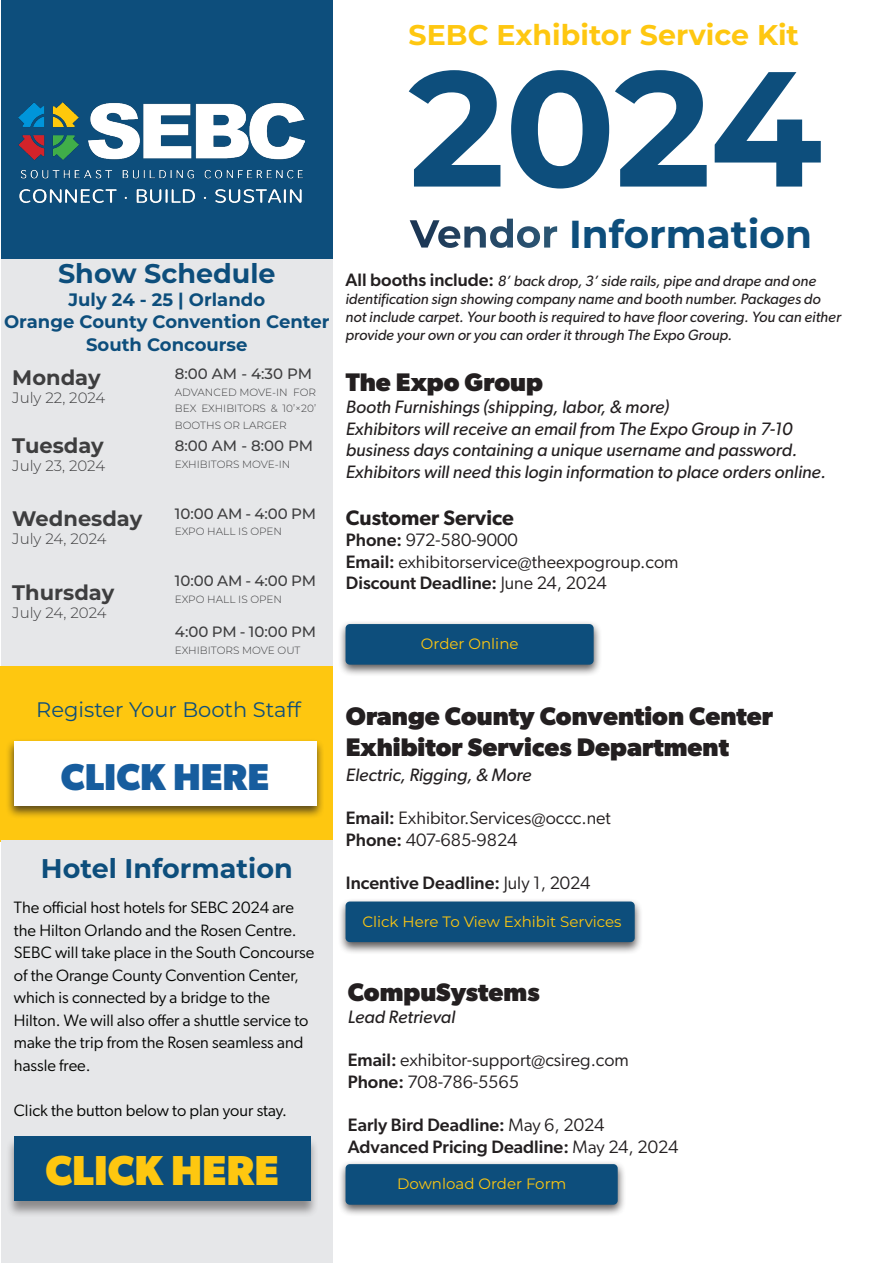
<style>
.page{position:relative;width:893px;height:1263px;background:#fff}
.page>*{position:absolute;margin:0;border:0;box-sizing:border-box;transform-origin:0 0}
.t1{font:700 163.5px "Montserrat";color:#0d4e7c}
.t2{font:700 42px "Gibson";color:#fec710}
.t3{font:700 39px "Montserrat";color:#0d4e7c}
.t4{font:700 37.5px "Gibson";color:#175d9e}
.t5{font:700 28.5px "Montserrat";color:#fec710}
.t6{font:700 27px "Montserrat";color:#0d4e7c}
.t7{font:700 25.5px/30.6px "Gibson";color:#231f20}
.t8{font:700 21px "Montserrat";color:#3e3e3f}
.t9{font:21px "Montserrat";color:#0d4e7c}
.t10{font:600 21px "Gibson";color:#231f20}
.t11{font:italic 18px/21.6px "Gibson";color:#231f20}
.t12{font:18px/21.6px "Gibson";color:#231f20}
.t13{font:500 18px/21.6px "Gibson";color:#231f20}
.t14{font:700 18px/22.5px "Montserrat";color:#0d4e7c;text-align:center}
.t15{font:16.5px/22.5px "Gibson";color:#040503}
.t16{font:italic 15px/18px "Gibson";color:#231f20}
.t17{font:500 15px "Montserrat";color:#3e3e3f}
.t18{font:15px "Montserrat";color:#fec710}
.t19{font:300 15px "Montserrat";color:#3e3e3f}
.t20{font:300 10.5px/16.5px "Montserrat";color:#3e3e3f;text-align:justify}
.s1{color:#fff}
.s2{font-weight:500;font-style:normal;font-size:18px}
.s3{font-weight:500}
.s4{font-weight:400}
</style>
<div class="page">
<div style="left:1px;top:259px;width:332px;height:407px;background:#e6e7e9"></div>
<div style="left:1px;top:0;width:332px;height:259px;background:#0d4e7c"></div>
<div style="left:0;top:666px;width:333px;height:175px;background:#fec710"></div>
<div style="left:6px;top:738px;width:318px;height:81px;background:#231f20;opacity:.75"></div>
<div style="left:14px;top:742px;width:302px;height:64px;background:#fff"></div>
<img style="left:18px;top:102px;width:286px;height:101px">
<div style="left:1px;top:841px;width:332px;height:422px;background:#e6e7e9"></div>
<div style="left:6px;top:1137px;width:312px;height:80px;background:#231f20;opacity:.46"></div>
<div style="left:14px;top:1136px;width:296px;height:65px;background:#0d4e7c"></div>
<div style="left:337px;top:897px;width:306px;height:58px;background:#231f20;opacity:.75"></div>
<div style="left:346px;top:901px;width:289px;height:41px;background:#0d4e7c;border-radius:4px"></div>
<div style="left:337px;top:1160px;width:289px;height:57px;background:#231f20;opacity:.75"></div>
<div style="left:346px;top:1164px;width:272px;height:41px;background:#0d4e7c;border-radius:4px"></div>
<div style="left:337px;top:620px;width:265px;height:57px;background:#231f20;opacity:.75"></div>
<div style="left:346px;top:624px;width:248px;height:41px;background:#0d4e7c;border-radius:4px"></div>
<h3 class="t6" style="left:58px;top:254px;width:219px">Show Schedule</h3>
<p class="t14" style="left:4px;top:287px;width:327px">July 24 - 25 | Orlando<br>Orange County Convention Center<br>South Concourse</p>
<p class="t8" style="left:12px;top:363px;width:90px">Monday</p>
<p class="t19" style="left:12px;top:388px;width:95px">July 22, 2024</p>
<p class="t8" style="left:12px;top:430px;width:93px">Tuesday</p>
<p class="t19" style="left:12px;top:455px;width:94px">July 23, 2024</p>
<p class="t8" style="left:12px;top:504px;width:131px">Wednesday</p>
<p class="t19" style="left:12px;top:529px;width:96px">July 24, 2024</p>
<p class="t8" style="left:12px;top:577px;width:103px">Thursday</p>
<p class="t19" style="left:12px;top:602px;width:96px">July 24, 2024</p>
<p class="t17" style="left:175px;top:364px;width:139px">8:00 AM - 4:30 PM</p>
<p class="t20" style="left:175px;top:384px;width:143px">ADVANCED MOVE-IN FOR BEX EXHIBITORS &amp; 10’×20’ BOOTHS OR LARGER</p>
<p class="t17" style="left:175px;top:436px;width:140px">8:00 AM - 8:00 PM</p>
<p class="t20" style="left:175px;top:456px;width:117px">EXHIBITORS MOVE-IN</p>
<p class="t17" style="left:175px;top:503px;width:143px">10:00 AM - 4:00 PM</p>
<p class="t20" style="left:175px;top:523px;width:109px">EXPO HALL IS OPEN</p>
<p class="t17" style="left:175px;top:571px;width:143px">10:00 AM - 4:00 PM</p>
<p class="t20" style="left:175px;top:591px;width:109px">EXPO HALL IS OPEN</p>
<p class="t17" style="left:175px;top:622px;width:143px">4:00 PM - 10:00 PM</p>
<p class="t20" style="left:175px;top:642px;width:127px">EXHIBITORS MOVE OUT</p>
<h3 class="t5" style="left:409px;top:14px;width:392px">SEBC Exhibitor Service Kit</h3>
<h1 class="t1" style="left:409px;top:11px;width:415px">2024</h1>
<h3 class="t3" style="left:410px;top:206px;width:404px"><span class="s1">Vendor</span> Information</h3>
<p class="t16" style="left:346px;top:272px;width:497px"><span class="s2">All booths include:</span> 8’ back drop, 3’ side rails, pipe and drape and one identification sign showing company name and booth number. Packages do not include carpet. Your booth is required to have floor covering. You can either provide your own or you can order it through The Expo Group.</p>
<h3 class="t7" style="left:346px;top:367px;width:199px">The Expo Group</h3>
<p class="t11" style="left:346px;top:396px;width:482px">Booth Furnishings (shipping, labor, &amp; more)<br>Exhibitors will receive an email from The Expo Group in 7-10 business days containing a unique username and password.<br>Exhibitors will need this login information to place orders online.</p>
<p class="t10" style="left:346px;top:505px;width:170px">Customer Service</p>
<p class="t12" style="left:346px;top:529px;width:334px"><span class="s3">Phone:</span> 972-580-9000<br><span class="s3">Email:</span> exhibitorservice@theexpogroup.com<br><span class="s3">Discount Deadline:</span> June 24, 2024</p>
<p class="t18" style="left:421px;top:633px;width:99px">Order Online</p>
<p class="t9" style="left:36px;top:695px;width:266px">Register Your Booth Staff</p>
<h3 class="t4" style="left:61px;top:755px;width:210px">CLICK HERE</h3>
<h3 class="t6" style="left:41px;top:849px;width:253px">Hotel Information</h3>
<p class="t15" style="left:14px;top:896px;width:302px">The official host hotels for SEBC 2024 are the Hilton Orlando and the Rosen Centre.<br>SEBC will take place in the South Concourse of the Orange County Convention Center, which is connected by a bridge to the Hilton. We will also offer a shuttle service to make the trip from the Rosen seamless and hassle free.</p>
<p class="t15" style="left:14px;top:1099px;width:275px">Click the button below to plan your stay.</p>
<h2 class="t2" style="left:46px;top:1146px;width:235px">CLICK HERE</h2>
<h3 class="t7" style="left:346px;top:700px;width:429px">Orange County Convention Center<br>Exhibitor Services Department</h3>
<p class="t11" style="left:346px;top:764px;width:187px">Electric, Rigging, &amp; More</p>
<p class="t12" style="left:346px;top:807px;width:266px"><span class="s3">Email:</span> Exhibitor.Services@occc.net<br><span class="s3">Phone:</span> 407-685-9824</p>
<p class="t13" style="left:346px;top:872px;width:246px">Incentive Deadline: <span class="s4">July 1, 2024</span></p>
<p class="t18" style="left:362px;top:911px;width:261px">Click Here To View Exhibit Services</p>
<h3 class="t7" style="left:348px;top:976px;width:194px">CompuSystems</h3>
<p class="t11" style="left:348px;top:1005px;width:109px">Lead Retrieval</p>
<p class="t12" style="left:348px;top:1049px;width:283px"><span class="s3">Email:</span> exhibitor-support@csireg.com<br><span class="s3">Phone:</span> 708-786-5565</p>
<p class="t13" style="left:348px;top:1113px;width:332px">Early Bird Deadline: <span class="s4">May 6, 2024<br></span>Advanced Pricing Deadline: <span class="s4">May 24, 2024</span></p>
<p class="t18" style="left:397px;top:1173px;width:171px">Download Order Form</p>
</div>
